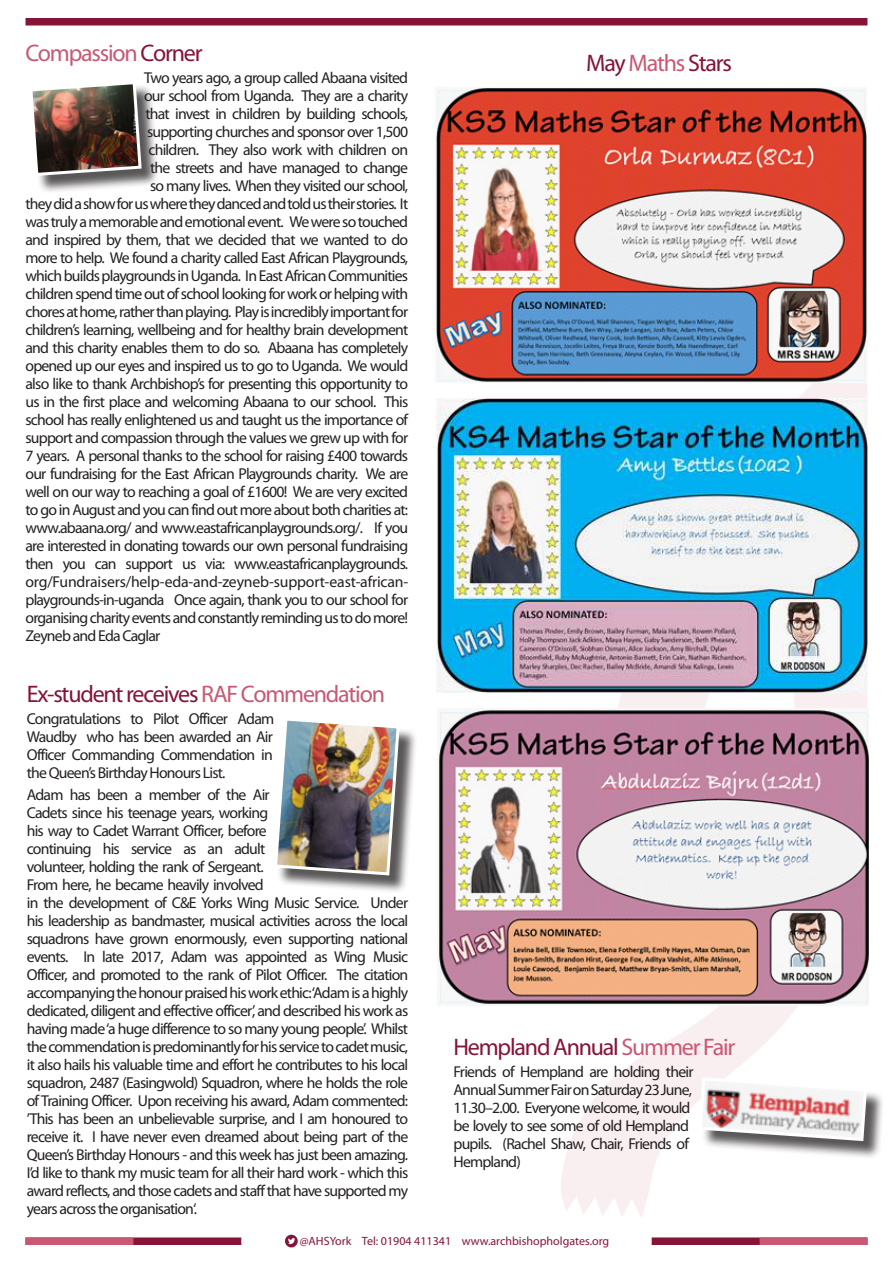
<style>
.page{position:relative;width:893px;height:1263px;background:#fff}
.page>*{position:absolute;margin:0;border:0;box-sizing:border-box;transform-origin:0 0}
.t1{font:24px "Myriad Pro";letter-spacing:-.05em;color:#851437}
.t2{font:24px "Myriad Pro";letter-spacing:-.05em;color:#c95873}
.t3{font:15.75px/18px "Myriad Pro";letter-spacing:-.05em;color:#231f20}
.t4{font:15.75px "Myriad Pro";letter-spacing:-.01em;color:#231f20}
.t5{font:12px "Myriad Pro";color:#851437}
.s1{color:#851437}
.s2{color:#c95873}
</style>
<div class="page">
<svg style="left:557px;top:290px;width:310px;height:928px"></svg>
<div style="left:26px;top:18px;width:841px;height:8px;background:#851437"></div>
<svg style="left:285px;top:1235px;width:13px;height:12px"></svg>
<div style="left:26px;top:1237px;width:215px;height:8px;background:#851437"></div>
<div style="left:26px;top:1237px;width:107px;height:8px;background:#c95873"></div>
<div style="left:652px;top:1237px;width:215px;height:8px;background:#851437"></div>
<div style="left:760px;top:1237px;width:107px;height:8px;background:#c95873"></div>
<img style="left:436px;top:88px;width:430px;height:295px">
<img style="left:437px;top:399px;width:430px;height:293px">
<img style="left:438px;top:709px;width:430px;height:296px">
<div style="left:32px;top:83px;width:128px;height:110px;background:#231f20;opacity:.75"></div>
<img style="left:32px;top:83px;width:111px;height:95px">
<div style="left:276px;top:720px;width:141px;height:173px;background:#231f20;opacity:.75"></div>
<img style="left:276px;top:720px;width:125px;height:157px">
<div style="left:701px;top:1079px;width:184px;height:80px;background:#231f20;opacity:.75"></div>
<svg style="left:697px;top:1076px;width:172px;height:67px"></svg>
<h1 class="t2" style="left:26px;top:44px;width:179px">Compassion <span class="s1">Corner</span></h1>
<p class="t3" style="left:144px;top:70px;width:266px">Two years ago, a group called Abaana visited</p>
<p class="t3" style="left:144px;top:88px;width:266px">our school from Uganda. They are a charity</p>
<p class="t3" style="left:146px;top:106px;width:264px">that invest in children by building schools,</p>
<p class="t3" style="left:147px;top:124px;width:263px">supporting churches and sponsor over 1,500</p>
<p class="t3" style="left:149px;top:142px;width:261px">children. They also work with children on</p>
<p class="t3" style="left:150px;top:160px;width:260px">the streets and have managed to change</p>
<p class="t3" style="left:150px;top:178px;width:260px">so many lives. When they visited our school,</p>
<p class="t3" style="left:26px;top:196px;width:384px">they did a show for us where they danced and told us their stories. It</p>
<p class="t3" style="left:26px;top:214px;width:384px">was truly a memorable and emotional event. We were so touched</p>
<p class="t3" style="left:26px;top:232px;width:384px">and inspired by them, that we decided that we wanted to do</p>
<p class="t3" style="left:26px;top:250px;width:384px">more to help. We found a charity called East African Playgrounds,</p>
<p class="t3" style="left:26px;top:268px;width:384px">which builds playgrounds in Uganda. In East African Communities</p>
<p class="t3" style="left:26px;top:286px;width:384px">children spend time out of school looking for work or helping with</p>
<p class="t3" style="left:26px;top:304px;width:384px">chores at home, rather than playing. Play is incredibly important for</p>
<p class="t3" style="left:26px;top:322px;width:384px">children’s learning, wellbeing and for healthy brain development</p>
<p class="t3" style="left:26px;top:340px;width:384px">and this charity enables them to do so. Abaana has completely</p>
<p class="t3" style="left:26px;top:358px;width:384px">opened up our eyes and inspired us to go to Uganda. We would</p>
<p class="t3" style="left:26px;top:376px;width:384px">also like to thank Archbishop’s for presenting this opportunity to</p>
<p class="t3" style="left:26px;top:394px;width:384px">us in the first place and welcoming Abaana to our school. This</p>
<p class="t3" style="left:26px;top:412px;width:385px">school has really enlightened us and taught us the importance of</p>
<p class="t3" style="left:26px;top:430px;width:384px">support and compassion through the values we grew up with for</p>
<p class="t3" style="left:26px;top:448px;width:384px">7 years. A personal thanks to the school for raising £400 towards</p>
<p class="t3" style="left:26px;top:466px;width:384px">our fundraising for the East African Playgrounds charity. We are</p>
<p class="t3" style="left:26px;top:484px;width:384px">well on our way to reaching a goal of £1600! We are very excited</p>
<p class="t3" style="left:26px;top:502px;width:384px">to go in August and you can find out more about both charities at:</p>
<p class="t3" style="left:26px;top:520px;width:384px">www.abaana.org/ and www.eastafricanplaygrounds.org/. If you</p>
<p class="t3" style="left:26px;top:538px;width:384px">are interested in donating towards our own personal fundraising</p>
<p class="t3" style="left:26px;top:556px;width:384px">then you can support us via: www.eastafricanplaygrounds.</p>
<p class="t4" style="left:26px;top:576px;width:384px">org/Fundraisers/help-eda-and-zeyneb-support-east-african-</p>
<p class="t3" style="left:26px;top:592px;width:384px">playgrounds-in-uganda Once again, thank you to our school for</p>
<p class="t3" style="left:26px;top:610px;width:384px">organising charity events and constantly reminding us to do more!</p>
<p class="t3" style="left:26px;top:628px;width:136px">Zeyneb and Eda Caglar</p>
<h1 class="t1" style="left:27px;top:684px;width:360px">Ex-student receives <span class="s2">RAF Commendation</span></h1>
<p class="t3" style="left:27px;top:711px;width:249px;text-align:justify">Congratulations to Pilot Officer Adam Waudby who has been awarded an Air Officer Commanding Commendation in the Queen’s Birthday Honours List.</p>
<p class="t3" style="left:27px;top:787px;width:383px">Adam has been a member of the Air<br>Cadets since his teenage years, working<br>his way to Cadet Warrant Officer, before<br>continuing his service as an adult<br>volunteer, holding the rank of Sergeant.<br>From here, he became heavily involved<br>in the development of C&amp;E Yorks Wing Music Service. Under his leadership as bandmaster, musical activities across the local squadrons have grown enormously, even supporting national events. In late 2017, Adam was appointed as Wing Music Officer, and promoted to the rank of Pilot Officer. The citation accompanying the honour praised his work ethic: ‘Adam is a highly dedicated, diligent and effective officer’, and described his work as having made ‘a huge difference to so many young people’. Whilst the commendation is predominantly for his service to cadet music, it also hails his valuable time and effort he contributes to his local squadron, 2487 (Easingwold) Squadron, where he holds the role of Training Officer. Upon receiving his award, Adam commented: ’This has been an unbelievable surprise, and I am honoured to receive it. I have never even dreamed about being part of the Queen’s Birthday Honours - and this week has just been amazing.<br>I’d like to thank my music team for all their hard work - which this award reflects, and those cadets and staff that have supported my years across the organisation‘.</p>
<h1 class="t1" style="left:586px;top:53px;width:147px">May <span class="s2">Maths</span> Stars</h1>
<h1 class="t1" style="left:453px;top:1038px;width:283px">Hempland Annual <span class="s2">Summer Fair</span></h1>
<p class="t3" style="left:453px;top:1064px;width:241px">Friends of Hempland are holding their Annual Summer Fair on Saturday 23 June, 11.30–2.00. Everyone welcome, it would be lovely to see some of old Hempland pupils. (Rachel Shaw, Chair, Friends of Hempland)</p>
<p class="t5" style="left:300px;top:1236px;width:311px">@AHSYork Tel: 01904 411341 www.archbishopholgates.org</p>
</div>
